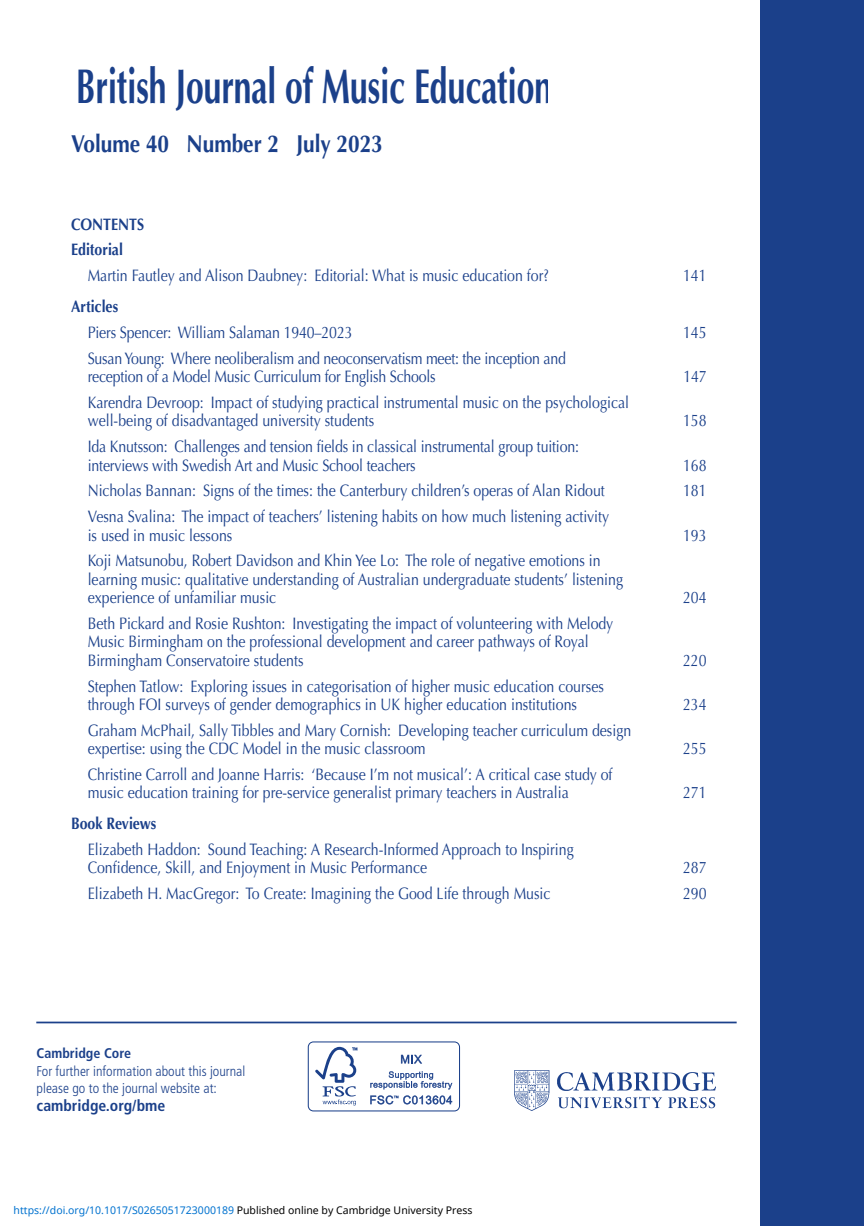
<style>
.page{position:relative;width:864px;height:1226px;background:#fff}
.page>*{position:absolute;margin:0;border:0;box-sizing:border-box;transform-origin:0 0}
.t1{font:700 49px "Optima";color:#1b408a;scale:.65 1}
.t2{font:700 24.5px "Optima LT Std";color:#1b408a;scale:.85 1}
.t3{font:16.62px/18.4px "Optima LT Std";color:#1b408a;scale:.85 1}
.t4{font:700 16.62px/25.9px "Optima LT Std";color:#1b408a;scale:.85 1}
.t5{font:700 condensed 15.75px "Frutiger LT Std";color:#1b408a}
.t6{font:300 condensed 14px/17.5px "Frutiger LT Std";color:#1b408a}
.t7{font:700 condensed 14px "Frutiger LT Std";color:#1b408a}
.t8{font:10.5px "Noto Sans";color:#0172cf}
.s1{color:#000}
</style>
<div class="page">
<div style="left:759px;top:0;width:104px;height:1225px;background:#1b408a"></div>
<hr style="left:36px;top:1021px;width:700px;height:2px;background:#1b408a">
<img style="left:514px;top:1070px;width:200px;height:40px">
<svg style="left:307px;top:1041px;width:153px;height:70px"></svg>
<h1 class="t1" style="left:76px;top:55px;width:733px">British Journal of Music Education</h1>
<h2 class="t2" style="left:71px;top:130px;width:368px">Volume 40 Number 2 July 2023</h2>
<p class="t4" style="left:71px;top:211px;width:87px">CONTENTS<br>Editorial</p>
<p class="t3" style="left:88px;top:267px;width:544px">Martin Fautley and Alison Daubney: Editorial: What is music education for?</p>
<p class="t3" style="left:682px;top:267px;width:29px">141</p>
<p class="t4" style="left:71px;top:294px;width:57px">Articles</p>
<p class="t3" style="left:88px;top:323px;width:313px">Piers Spencer: William Salaman 1940–2023</p>
<p class="t3" style="left:682px;top:323px;width:29px">145</p>
<p class="t3" style="left:88px;top:349px;width:564px">Susan Young: Where neoliberalism and neoconservatism meet: the inception and reception of a Model Music Curriculum for English Schools</p>
<p class="t3" style="left:683px;top:367px;width:29px">147</p>
<p class="t3" style="left:88px;top:393px;width:638px">Karendra Devroop: Impact of studying practical instrumental music on the psychological well-being of disadvantaged university students</p>
<p class="t3" style="left:88px;top:437px;width:579px">Ida Knutsson: Challenges and tension fields in classical instrumental group tuition: interviews with Swedish Art and Music School teachers</p>
<p class="t3" style="left:682px;top:411px;width:29px">158</p>
<p class="t3" style="left:682px;top:456px;width:29px">168</p>
<p class="t3" style="left:88px;top:481px;width:609px">Nicholas Bannan: Signs of the times: the Canterbury children’s operas of Alan Ridout</p>
<p class="t3" style="left:682px;top:481px;width:29px">181</p>
<p class="t3" style="left:88px;top:507px;width:614px">Vesna Svalina: The impact of teachers’ listening habits on how much listening activity is used in music lessons</p>
<p class="t3" style="left:682px;top:526px;width:29px">193</p>
<p class="t3" style="left:88px;top:551px;width:631px">Koji Matsunobu, Robert Davidson and Khin Yee Lo: The role of negative emotions in learning music: qualitative understanding of Australian undergraduate students’ listening experience of unfamiliar music</p>
<p class="t3" style="left:88px;top:614px;width:619px">Beth Pickard and Rosie Rushton: Investigating the impact of volunteering with Melody<br>Music Birmingham on the professional development and career pathways of Royal<br>Birmingham Conservatoire students</p>
<p class="t3" style="left:88px;top:677px;width:608px">Stephen Tatlow: Exploring issues in categorisation of higher music education courses through FOI surveys of gender demographics in UK higher education institutions</p>
<p class="t3" style="left:88px;top:721px;width:640px">Graham McPhail, Sally Tibbles and Mary Cornish: Developing teacher curriculum design expertise: using the CDC Model in the music classroom</p>
<p class="t3" style="left:88px;top:765px;width:618px">Christine Carroll and Joanne Harris: ‘Because I’m not musical’: A critical case study of music education training for pre-service generalist primary teachers in Australia</p>
<p class="t4" style="left:71px;top:810px;width:102px">Book Reviews</p>
<p class="t3" style="left:88px;top:840px;width:573px">Elizabeth Haddon: Sound Teaching: A Research-Informed Approach to Inspiring<br>Confidence, Skill, and Enjoyment in Music Performance</p>
<p class="t3" style="left:682px;top:588px;width:29px">204</p>
<p class="t3" style="left:682px;top:651px;width:29px">220</p>
<p class="t3" style="left:682px;top:695px;width:29px">234</p>
<p class="t3" style="left:682px;top:739px;width:29px">255</p>
<p class="t3" style="left:682px;top:783px;width:29px">271</p>
<p class="t3" style="left:682px;top:858px;width:29px">287</p>
<p class="t3" style="left:88px;top:884px;width:546px">Elizabeth H. MacGregor: To Create: Imagining the Good Life through Music</p>
<p class="t3" style="left:682px;top:884px;width:29px">290</p>
<p class="t7" style="left:37px;top:1044px;width:96px">Cambridge Core</p>
<p class="t6" style="left:37px;top:1062px;width:210px">For further information about this journal please go to the journal website at:</p>
<p class="t5" style="left:37px;top:1095px;width:130px">cambridge.org/bme</p>
<p class="t8" style="left:14px;top:1202px;width:460px">https://doi.org/10.1017/S0265051723000189 <span class="s1">Published online by Cambridge University Press</span></p>
</div>
